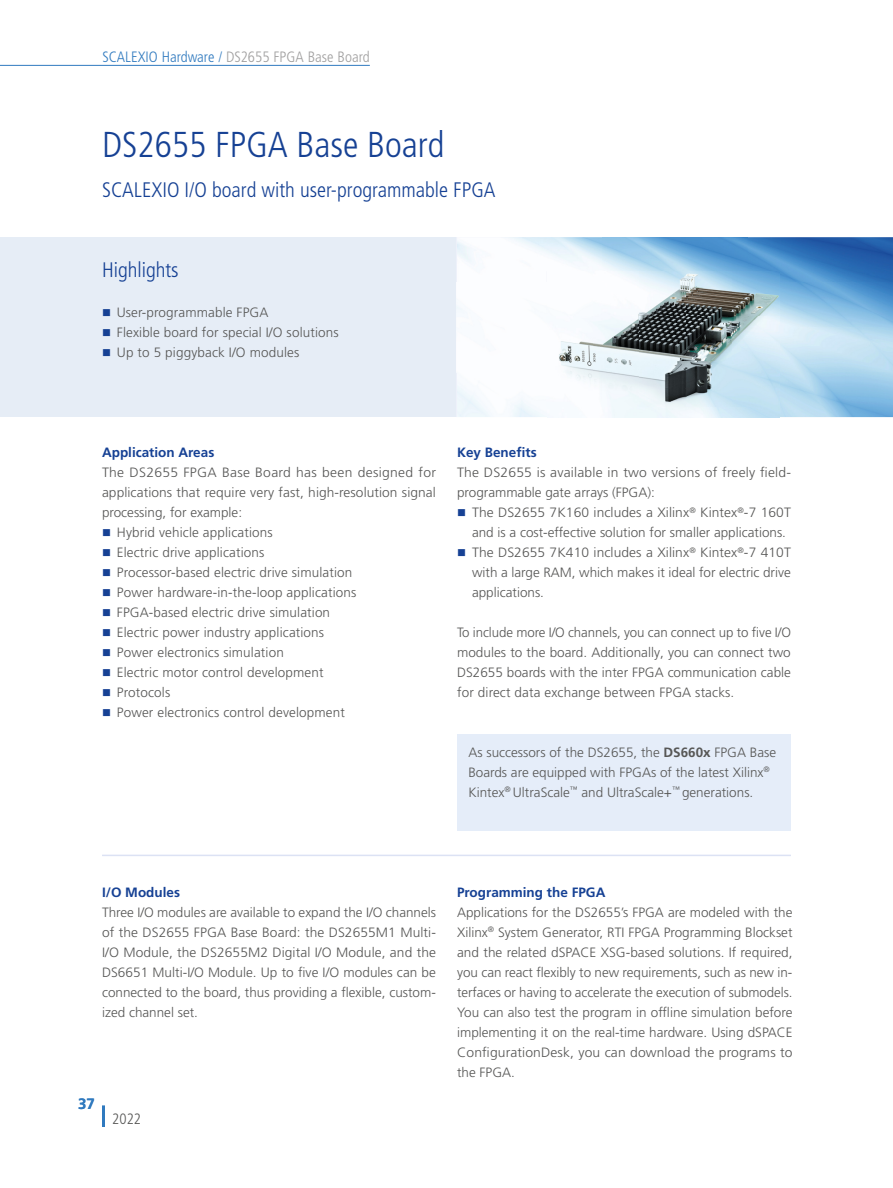
<style>
.page{position:relative;width:893px;height:1188px;background:#fff}
.page>*{position:absolute;margin:0;border:0;box-sizing:border-box;transform-origin:0 0}
.t1{font:300 condensed 36px "Frutiger LT Pro";color:#164194}
.t2{font:300 condensed 21px "Frutiger LT Pro";color:#164194}
.t3{font:300 condensed 15px "Frutiger LT Pro";color:#a09f9f}
.t4{font:300 condensed 15px "Frutiger LT Pro";color:#575756}
.t5{font:700 15px "Frutiger LT Pro";color:#307abf}
.t6{font:300 13.5px/20px "Frutiger LT Pro";letter-spacing:.01em;color:#575756}
.t7{font:700 13.5px "Frutiger LT Pro";color:#164194}
.s1{color:#307abf}
.s2{font-weight:700}
</style>
<div class="page">
<hr style="left:0;top:65px;width:370px;height:1px;background:#307abf">
<div style="left:0;top:238px;width:893px;height:179px;background:#e6edf6"></div>
<img style="left:457px;top:237px;width:145px;height:45px">
<img style="left:602px;top:237px;width:146px;height:34px">
<img style="left:748px;top:237px;width:145px;height:45px">
<img style="left:457px;top:282px;width:90px;height:135px">
<img style="left:779px;top:282px;width:114px;height:135px">
<hr style="left:102px;top:855px;width:689px;height:1px;background:#dce2f4">
<img style="left:547px;top:407px;width:232px;height:11px">
<img style="left:547px;top:271px;width:46px;height:136px">
<img style="left:593px;top:271px;width:140px;height:1px">
<img style="left:733px;top:271px;width:47px;height:45px">
<img style="left:547px;top:317px;width:1px;height:90px">
<img style="left:593px;top:316px;width:187px;height:91px">
<img style="left:547px;top:272px;width:232px;height:45px">
<hr style="left:102px;top:1101px;width:2px;height:26px;background:#307abf">
<div style="left:457px;top:734px;width:334px;height:97px;background:#e5edf9"></div>
<div style="left:98px;top:1100px;width:10px;height:5px;background:#fff"></div>
<p class="t3" style="left:102px;top:48px;width:269px"><span class="s1">SCALEXIO Hardware /</span> DS2655 FPGA Base Board</p>
<h1 class="t1" style="left:102px;top:124px;width:344px">DS2655 FPGA Base Board</h1>
<h2 class="t2" style="left:102px;top:178px;width:395px">SCALEXIO I/O board with user-programmable FPGA</h2>
<h2 class="t2" style="left:102px;top:258px;width:78px">Highlights</h2>
<p class="t6" style="left:117px;top:303px;width:223px">User-programmable FPGA<br>Flexible board for special I/O solutions<br>Up to 5 piggyback I/O modules</p>
<p class="t7" style="left:102px;top:444px;width:114px">Application Areas</p>
<p class="t6" style="left:102px;top:463px;width:335px">The DS2655 FPGA Base Board has been designed for</p>
<p class="t6" style="left:102px;top:483px;width:335px">applications that require very fast, high-resolution signal</p>
<p class="t6" style="left:102px;top:502px;width:142px">processing, for example:</p>
<p class="t6" style="left:117px;top:522px;width:157px">Hybrid vehicle applications</p>
<p class="t6" style="left:117px;top:542px;width:149px">Electric drive applications</p>
<p class="t6" style="left:117px;top:562px;width:237px">Processor-based electric drive simulation</p>
<p class="t6" style="left:117px;top:582px;width:241px">Power hardware-in-the-loop applications</p>
<p class="t6" style="left:117px;top:602px;width:215px">FPGA-based electric drive simulation</p>
<p class="t6" style="left:117px;top:622px;width:209px">Electric power industry applications</p>
<p class="t6" style="left:117px;top:642px;width:168px">Power electronics simulation</p>
<p class="t6" style="left:117px;top:662px;width:208px">Electric motor control development</p>
<p class="t6" style="left:117px;top:682px;width:55px">Protocols</p>
<p class="t6" style="left:117px;top:702px;width:229px">Power electronics control development</p>
<p class="t7" style="left:457px;top:444px;width:81px">Key Benefits</p>
<p class="t6" style="left:457px;top:463px;width:335px">The DS2655 is available in two versions of freely field&shy;programmable gate arrays (FPGA):</p>
<p class="t6" style="left:472px;top:502px;width:320px">The DS2655 7K160 includes a Xilinx<sup>®</sup> Kintex<sup>®</sup>-7 160T and is a cost-effective solution for smaller applications.<br>The DS2655 7K410 includes a Xilinx<sup>®</sup> Kintex<sup>®</sup>-7 410T with a large RAM, which makes it ideal for electric drive applications.</p>
<p class="t6" style="left:457px;top:622px;width:335px;text-align:justify">To include more I/O channels, you can connect up to five I/O modules to the board. Additionally, you can connect two DS2655 boards with the inter FPGA communication cable for direct data exchange between FPGA stacks.</p>
<p class="t6" style="left:468px;top:742px;width:309px">As successors of the DS2655, the <span class="s2">DS660x</span> FPGA Base<br>Boards are equipped with FPGAs of the latest Xilinx<sup>®<br></sup>Kintex<sup>®</sup> UltraScale<sup>™</sup> and UltraScale+<sup>™</sup> generations.</p>
<p class="t7" style="left:102px;top:884px;width:80px">I/O Modules</p>
<p class="t6" style="left:102px;top:902px;width:336px;text-align:justify">Three I/O modules are available to expand the I/O channels of the DS2655 FPGA Base Board: the DS2655M1 Multi-I/O Module, the DS2655M2 Digital I/O Module, and the DS6651 Multi-I/O Module. Up to five I/O modules can be connected to the board, thus providing a flexible, custom&shy;ized channel set.</p>
<p class="t5" style="left:78px;top:1095px;width:18px">37</p>
<p class="t4" style="left:112px;top:1110px;width:30px">2022</p>
<p class="t7" style="left:457px;top:884px;width:150px">Programming the FPGA</p>
<p class="t6" style="left:457px;top:902px;width:337px;text-align:justify">Applications for the DS2655’s FPGA are modeled with the Xilinx<sup>®</sup> System Generator, RTI FPGA Programming Blockset and the related dSPACE XSG-based solutions. If required, you can react flexibly to new requirements, such as new in&shy;terfaces or having to accelerate the execution of submodels.<br>You can also test the program in offline simulation before implementing it on the real-time hardware. Using dSPACE ConfigurationDesk, you can download the programs to the FPGA.</p>
</div>
